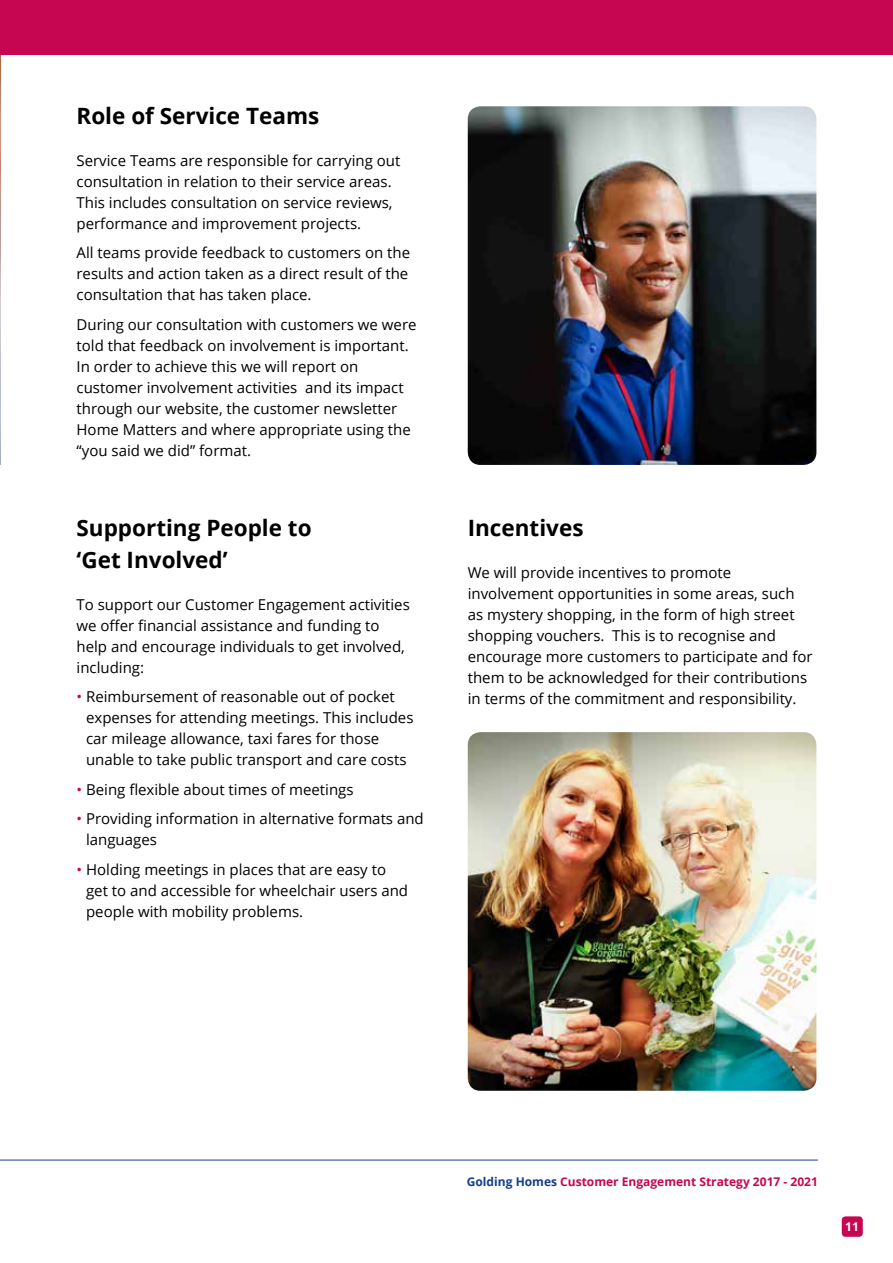
<style>
.page{position:relative;width:893px;height:1263px;background:#fff}
.page>*{position:absolute;margin:0;border:0;box-sizing:border-box;transform-origin:0 0}
.t1{font:700 22.5px/31.5px "Open Sans";color:#000}
.t2{font:15px/21px "Open Sans";color:#000}
.t3{font:700 12px "Open Sans";color:#c60651}
.t4{font:700 12px "Open Sans";color:#fff}
.s1{color:#c60651}
.s2{color:#133d8d}
</style>
<div class="page">
<img style="left:0;top:54px;width:1px;height:411px">
<div style="left:0;top:0;width:893px;height:54px;background:#c60651"></div>
<hr style="left:0;top:1160px;width:818px;height:1px;background:#133d8d">
<div style="left:842px;top:1216px;width:21px;height:21px;background:#c60651;border-radius:4px"></div>
<img style="left:468px;top:106px;width:348px;height:359px">
<img style="left:468px;top:732px;width:348px;height:359px">
<h1 class="t1" style="left:77px;top:99px;width:244px">Role of Service Teams</h1>
<p class="t2" style="left:77px;top:149px;width:325px">Service Teams are responsible for carrying out consultation in relation to their service areas.<br>This includes consultation on service reviews, performance and improvement projects.</p>
<p class="t2" style="left:77px;top:242px;width:335px;text-align:justify">All teams provide feedback to customers on the results and action taken as a direct result of the consultation that has taken place.</p>
<p class="t2" style="left:77px;top:313px;width:342px">During our consultation with customers we were told that feedback on involvement is important.<br>In order to achieve this we will report on customer involvement activities and its impact through our website, the customer newsletter Home Matters and where appropriate using the “you said we did” format.</p>
<h1 class="t1" style="left:77px;top:511px;width:237px">Supporting People to ‘Get Involved’</h1>
<p class="t2" style="left:77px;top:593px;width:335px">To support our Customer Engagement activities we offer financial assistance and funding to help and encourage individuals to get involved, including:</p>
<p class="t2" style="left:86px;top:686px;width:329px;text-indent:-10px"><span class="s1">•</span> Reimbursement of reasonable out of pocket expenses for attending meetings. This includes car mileage allowance, taxi fares for those unable to take public transport and care costs</p>
<p class="t2" style="left:77px;top:778px;width:279px"><span class="s1">•</span> Being flexible about times of meetings</p>
<p class="t2" style="left:86px;top:808px;width:339px;text-indent:-10px"><span class="s1">•</span> Providing information in alternative formats and languages</p>
<p class="t2" style="left:86px;top:858px;width:324px;text-indent:-10px"><span class="s1">•</span> Holding meetings in places that are easy to get to and accessible for wheelchair users and people with mobility problems.</p>
<h1 class="t1" style="left:468px;top:511px;width:117px">Incentives</h1>
<p class="t2" style="left:468px;top:562px;width:346px">We will provide incentives to promote involvement opportunities in some areas, such as mystery shopping, in the form of high street shopping vouchers. This is to recognise and encourage more customers to participate and for them to be acknowledged for their contributions in terms of the commitment and responsibility.</p>
<p class="t3" style="left:467px;top:1173px;width:353px"><span class="s2">Golding Homes</span> Customer Engagement Strategy 2017 - 2021</p>
<p class="t4" style="left:845px;top:1218px;width:15px">11</p>
</div>
